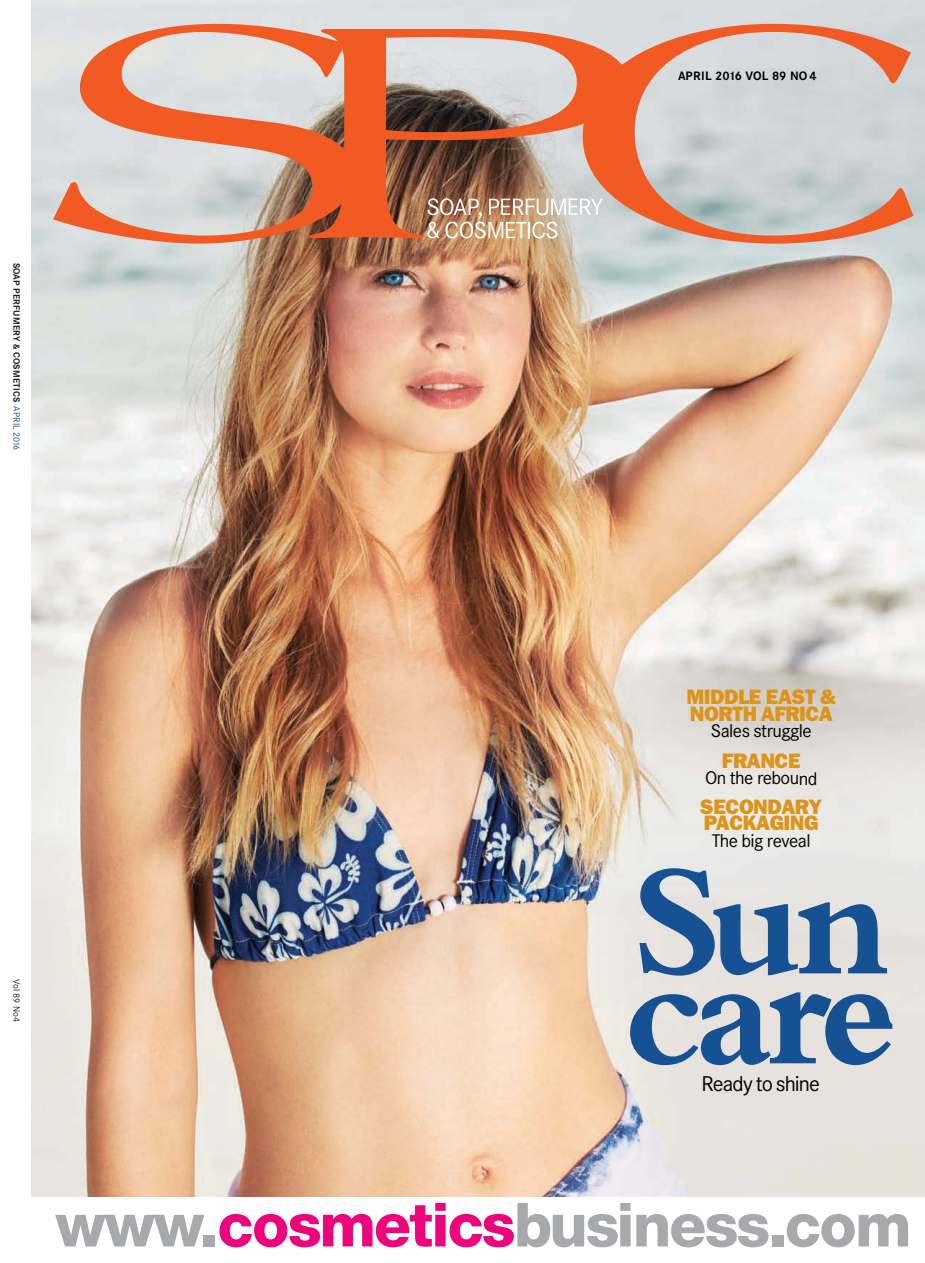
<style>
.page{position:relative;width:925px;height:1263px;background:#fff}
.page>*{position:absolute;margin:0;border:0;box-sizing:border-box;transform-origin:0 0}
.t1{font:700 165px "Bembo";letter-spacing:-.055em;color:#165194}
.t2{font:800 21px/16.5px "Franklin Gothic";letter-spacing:-.02em;color:#dd941b}
.t3{font:21px "Corporate SBQ";letter-spacing:-.045em;color:#020000}
.t4{font:18px "Corporate SBQ";letter-spacing:-.03em;color:#020000}
.t5{font:700 12px "Corporate SBQ";color:#020000}
.t6{font:700 9px "Corporate SBQ";letter-spacing:.02em;color:#231f20}
.t7{font:9px "Corporate SBQ";color:#231f20}
.s1{font-weight:400;color:#165194}
</style>
<div class="page">
<svg style="left:55px;top:1215px;width:149px;height:31px"></svg>
<div style="left:204px;top:1235px;width:11px;height:11px;background:#a7a9ac"></div>
<svg style="left:219px;top:1203px;width:411px;height:44px"></svg>
<svg style="left:636px;top:1214px;width:132px;height:33px"></svg>
<div style="left:772px;top:1235px;width:12px;height:11px;background:#a7a9ac"></div>
<svg style="left:787px;top:1214px;width:121px;height:33px"></svg>
<img style="left:32px;top:0;width:893px;height:1197px">
<svg style="left:53px;top:24px;width:301px;height:220px;background:#dcb7a9"></svg>
<svg style="left:309px;top:29px;width:274px;height:209px;background:#bc7f67"></svg>
<svg style="left:583px;top:24px;width:330px;height:220px;background:#d4b8ad"></svg>
<img style="left:427px;top:198px;width:176px;height:41px">
<p class="t6" style="left:22px;top:263px;width:189px;rotate:90deg">SOAP PERFUMERY &amp; COSMETICS <span class="s1">APRIL 2016</span></p>
<p class="t7" style="left:22px;top:979px;width:44px;rotate:90deg">Vol 89 No4</p>
<p class="t5" style="left:678px;top:69px;width:140px">APRIL 2016 VOL 89 NO 4</p>
<p class="t2" style="left:686px;top:689px;width:151px">MIDDLE EAST &amp;<br>NORTH AFRICA</p>
<p class="t4" style="left:711px;top:721px;width:102px">Sales struggle</p>
<p class="t2" style="left:722px;top:752px;width:80px">FRANCE</p>
<p class="t4" style="left:705px;top:768px;width:114px">On the rebound</p>
<p class="t2" style="left:700px;top:798px;width:124px">SECONDARY<br>PACKAGING</p>
<p class="t4" style="left:712px;top:830px;width:100px">The big reveal</p>
<h1 class="t1" style="left:630px;top:864px;width:262px">Sun</h1>
<h1 class="t1" style="left:623px;top:954px;width:276px">care</h1>
<p class="t3" style="left:701px;top:1072px;width:120px">Ready to shine</p>
</div>
